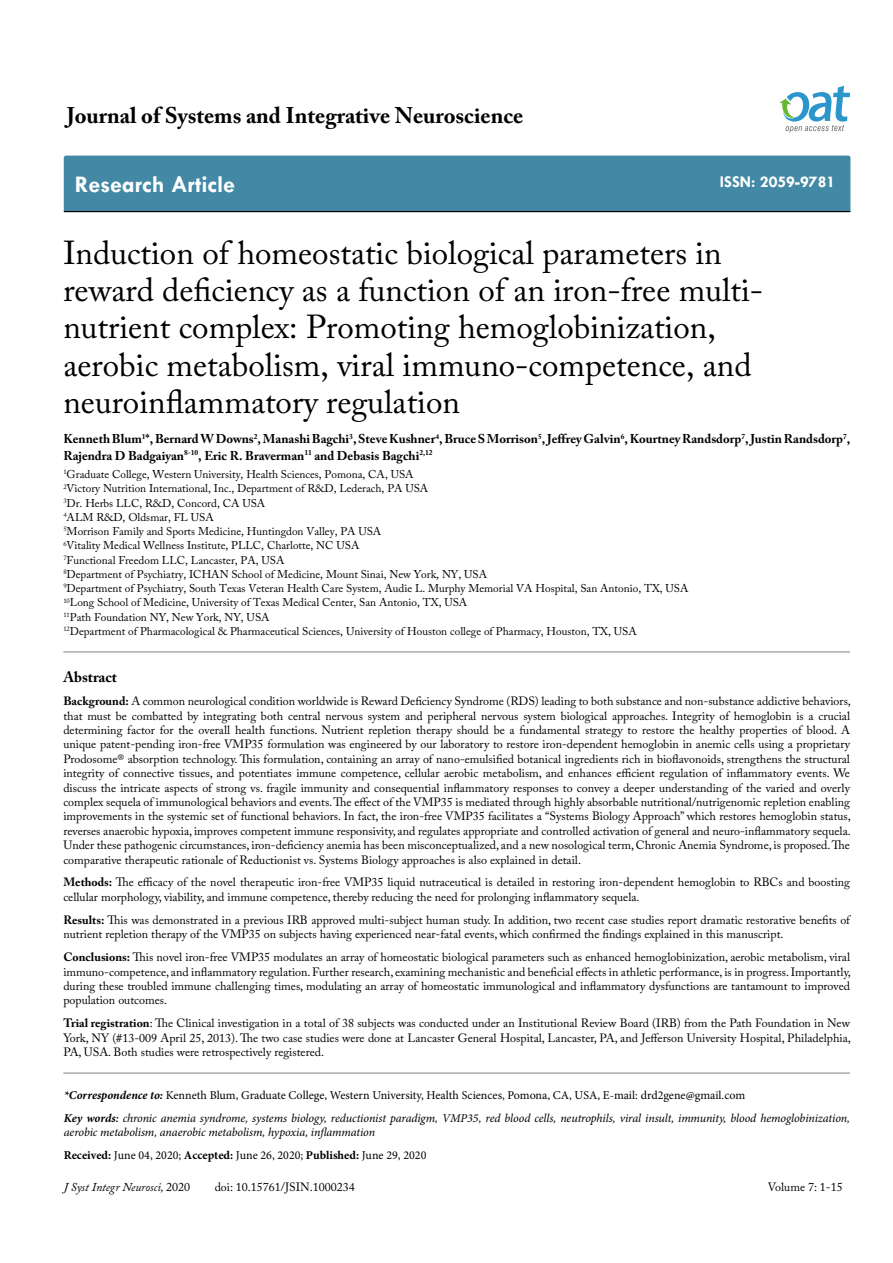
<style>
.page{position:relative;width:893px;height:1263px;background:#fff}
.page>*{position:absolute;margin:0;border:0;box-sizing:border-box;transform-origin:0 0}
.t1{font:33px/37.5px "Adobe Caslon Pro";color:#000}
.t2{font:700 24px "Tw Cen";color:#fff}
.t3{font:700 22.5px "Adobe Caslon Pro";color:#000}
.t4{font:700 16.5px "Tw Cen";color:#fff}
.t5{font:700 15px "Adobe Caslon Pro";color:#000}
.t6{font:700 12.75px/16.2px "Adobe Caslon Pro";color:#000}
.t7{font:12px/14.4px "Adobe Caslon Pro";color:#000;text-align:justify}
.t8{font:italic 12px/23px "Minion Pro";letter-spacing:-.01em;color:#000}
.t9{font:italic 12px "Adobe Caslon Pro";color:#000}
.t10{font:11.25px/14.2px "Adobe Caslon Pro";color:#000}
.s1{font-weight:700}
.s2{font-style:normal}
.s3{font-weight:600}
.s4{font-weight:700;font-style:normal}
</style>
<div class="page">
<div style="left:64px;top:156px;width:786px;height:55px;background:#4389a5"></div>
<hr style="left:64px;top:211px;width:786px;height:1px;background:#000">
<svg style="left:779px;top:86px;width:71px;height:47px"></svg>
<hr style="left:63px;top:652px;width:787px;height:1px;background:#808285">
<hr style="left:63px;top:1073px;width:787px;height:1px;background:#808285">
<h3 class="t3" style="left:67px;top:102px;width:458px">Journal of Systems and Integrative Neuroscience</h3>
<h2 class="t2" style="left:75px;top:170px;width:162px">Research Article</h2>
<h3 class="t4" style="left:720px;top:172px;width:117px">ISSN: 2059-9781</h3>
<p class="t1" style="left:63px;top:233px;width:701px">Induction of homeostatic biological parameters in reward deficiency as a function of an iron-free multi&shy;nutrient complex: Promoting hemoglobinization, aerobic metabolism, viral immuno-competence, and neuroinflammatory regulation</p>
<p class="t6" style="left:63px;top:431px;width:789px">Kenneth Blum<sup>1</sup>*, Bernard W Downs<sup>2</sup>, Manashi Bagchi<sup>3</sup>, Steve Kushner<sup>4</sup>, Bruce S Morrison<sup>5</sup>, Jeffrey Galvin<sup>6</sup>, Kourtney Randsdorp<sup>7</sup>, Justin Randsdorp<sup>7</sup>,<br>Rajendra D Badgaiyan<sup>8-10</sup>, Eric R. Braverman<sup>11</sup> and Debasis Bagchi<sup>2,12</sup></p>
<p class="t10" style="left:63px;top:467px;width:627px"><sup>1</sup>Graduate College, Western University, Health Sciences, Pomona, CA, USA<br><sup>2</sup>Victory Nutrition International, Inc., Department of R&amp;D, Lederach, PA USA<br><sup>3</sup>Dr. Herbs LLC, R&amp;D, Concord, CA USA<br><sup>4</sup>ALM R&amp;D, Oldsmar, FL USA<br><sup>5</sup>Morrison Family and Sports Medicine, Huntingdon Valley, PA USA<br><sup>6</sup>Vitality Medical Wellness Institute, PLLC, Charlotte, NC USA<br><sup>7</sup>Functional Freedom LLC, Lancaster, PA, USA<br><sup>8</sup>Department of Psychiatry, ICHAN School of Medicine, Mount Sinai, New York, NY, USA<br><sup>9</sup>Department of Psychiatry, South Texas Veteran Health Care System, Audie L. Murphy Memorial VA Hospital, San Antonio, TX, USA <sup>10</sup>Long School of Medicine, University of Texas Medical Center, San Antonio, TX, USA<br><sup>11</sup>Path Foundation NY, New York, NY, USA<br><sup>12</sup>Department of Pharmacological &amp; Pharmaceutical Sciences, University of Houston college of Pharmacy, Houston, TX, USA</p>
<p class="t5" style="left:63px;top:668px;width:55px">Abstract</p>
<p class="t7" style="left:63px;top:694px;width:789px"><span class="s1">Background:</span> A common neurological condition worldwide is Reward Deficiency Syndrome (RDS) leading to both substance and non-substance addictive behaviors, that must be combatted by integrating both central nervous system and peripheral nervous system biological approaches. Integrity of hemoglobin is a crucial determining factor for the overall health functions. Nutrient repletion therapy should be a fundamental strategy to restore the healthy properties of blood. A unique patent-pending iron-free VMP35 formulation was engineered by our laboratory to restore iron-dependent hemoglobin in anemic cells using a proprietary Prodosome® absorption technology. This formulation, containing an array of nano-emulsified botanical ingredients rich in bioflavonoids, strengthens the structural integrity of connective tissues, and potentiates immune competence, cellular aerobic metabolism, and enhances efficient regulation of inflammatory events. We discuss the intricate aspects of strong vs. fragile immunity and consequential inflammatory responses to convey a deeper understanding of the varied and overly complex sequela of immunological behaviors and events. The effect of the VMP35 is mediated through highly absorbable nutritional/nutrigenomic repletion enabling improvements in the systemic set of functional behaviors. In fact, the iron-free VMP35 facilitates a “Systems Biology Approach” which restores hemoglobin status, reverses anaerobic hypoxia, improves competent immune responsivity, and regulates appropriate and controlled activation of general and neuro-inflammatory sequela.<br>Under these pathogenic circumstances, iron-deficiency anemia has been misconceptualized, and a new nosological term, Chronic Anemia Syndrome, is proposed. The comparative therapeutic rationale of Reductionist vs. Systems Biology approaches is also explained in detail.</p>
<p class="t7" style="left:63px;top:875px;width:788px"><span class="s1">Methods:</span> The efficacy of the novel therapeutic iron-free VMP35 liquid nutraceutical is detailed in restoring iron-dependent hemoglobin to RBCs and boosting cellular morphology, viability, and immune competence, thereby reducing the need for prolonging inflammatory sequela.</p>
<p class="t7" style="left:63px;top:912px;width:788px"><span class="s1">Results:</span> This was demonstrated in a previous IRB approved multi-subject human study. In addition, two recent case studies report dramatic restorative benefits of nutrient repletion therapy of the VMP35 on subjects having experienced near-fatal events, which confirmed the findings explained in this manuscript.</p>
<p class="t7" style="left:63px;top:950px;width:789px"><span class="s1">Conclusions:</span> This novel iron-free VMP35 modulates an array of homeostatic biological parameters such as enhanced hemoglobinization, aerobic metabolism, viral immuno-competence, and inflammatory regulation. Further research, examining mechanistic and beneficial effects in athletic performance, is in progress. Importantly, during these troubled immune challenging times, modulating an array of homeostatic immunological and inflammatory dysfunctions are tantamount to improved population outcomes.</p>
<p class="t7" style="left:63px;top:1016px;width:789px"><span class="s1">Trial registration</span>: The Clinical investigation in a total of 38 subjects was conducted under an Institutional Review Board (IRB) from the Path Foundation in New York, NY (#13-009 April 25, 2013). The two case studies were done at Lancaster General Hospital, Lancaster, PA, and Jefferson University Hospital, Philadelphia, PA, USA. Both studies were retrospectively registered.</p>
<p class="t8" style="left:64px;top:1083px;width:788px"><span class="s1">*Correspondence to:</span> <span class="s2">Kenneth Blum, Graduate College, Western University, Health Sciences, Pomona, CA, USA, E-mail: drd2gene@gmail.com<br></span><span class="s1">Key words</span><span class="s3">:</span> chronic anemia syndrome, systems biology, reductionist paradigm, VMP35, red blood cells, neutrophils, viral insult, immunity, blood hemoglobinization,</p>
<p class="t8" style="left:64px;top:1121px;width:364px">aerobic metabolism, anaerobic metabolism, hypoxia, inflammation<br><span class="s4">Received:</span> <span class="s2">June 04, 2020;</span> <span class="s4">Accepted:</span> <span class="s2">June 26, 2020;</span> <span class="s4">Published:</span> <span class="s2">June 29, 2020</span></p>
<p class="t9" style="left:64px;top:1180px;width:128px">J Syst Integr Neurosci, <span class="s2">2020</span></p>
<p class="t7" style="left:215px;top:1180px;width:142px">doi: 10.15761/JSIN.1000234</p>
<p class="t7" style="left:768px;top:1180px;width:77px">Volume 7: 1-15</p>
</div>
